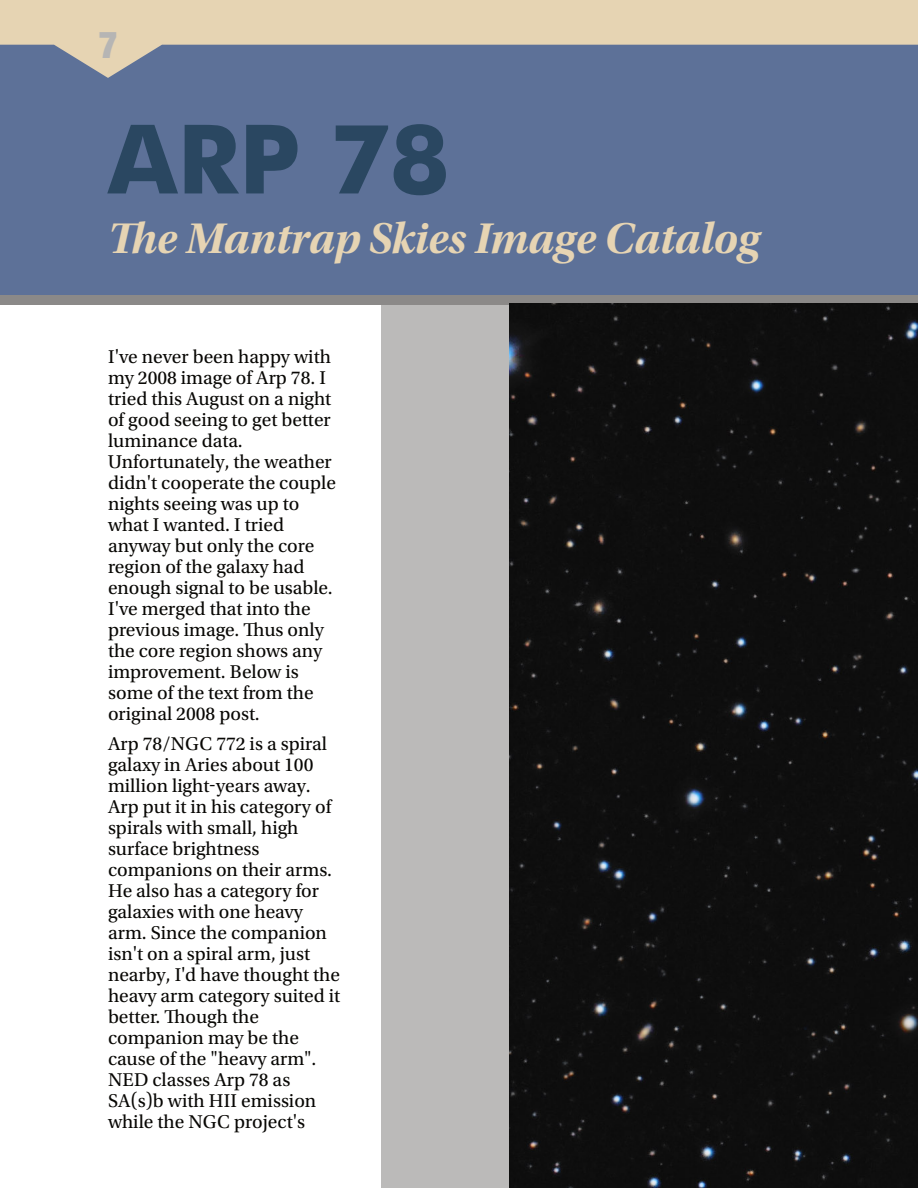
<style>
.page{position:relative;width:918px;height:1188px;background:#fff}
.page>*{position:absolute;margin:0;border:0;box-sizing:border-box;transform-origin:0 0}
.t1{font:700 96px "Futura BT";color:#2a4761}
.t2{font:45px "Utopia Std Bold Subh It";color:#e6d4b3}
.t3{font:36px "Basic Sans Heavy SF Bold";color:#b6b5b4}
.t4{font:19.5px/21px "Utopia Std";color:#080704}
</style>
<div class="page">
<div style="left:382px;top:304px;width:188px;height:884px;background:#bbbab9"></div>
<div style="left:0;top:38px;width:918px;height:263px;background:#5d7198"></div>
<div style="left:0;top:295px;width:918px;height:9px;background:#8b8988"></div>
<svg style="left:0;top:0;width:917px;height:78px;fill:#e6d4b3"></svg>
<hr style="left:917px;top:0;width:1px;height:45px;background:#e6d4b3">
<div style="left:510px;top:304px;width:408px;height:884px;background:#0e0e0e"></div>
<h3 class="t3" style="left:98px;top:31px;width:21px">7</h3>
<h1 class="t1" style="left:108px;top:121px;width:343px">ARP 78</h1>
<h2 class="t2" style="left:108px;top:220px;width:653px">The Mantrap Skies Image Catalog</h2>
<p class="t4" style="left:108px;top:348px;width:229px">I've never been happy with my 2008 image of Arp 78. I tried this August on a night of good seeing to get better luminance data.<br>Unfortunately, the weather didn't cooperate the couple nights seeing was up to what I wanted. I tried anyway but only the core region of the galaxy had enough signal to be usable.<br>I've merged that into the previous image. Thus only the core region shows any improvement. Below is some of the text from the original 2008 post.</p>
<p class="t4" style="left:108px;top:735px;width:234px">Arp 78/NGC 772 is a spiral galaxy in Aries about 100 million light-years away.<br>Arp put it in his category of spirals with small, high surface brightness companions on their arms.<br>He also has a category for galaxies with one heavy arm. Since the companion isn't on a spiral arm, just nearby, I'd have thought the heavy arm category suited it better. Though the companion may be the cause of the "heavy arm".<br>NED classes Arp 78 as<br>SA(s)b with HII emission while the NGC project's</p>
</div>
